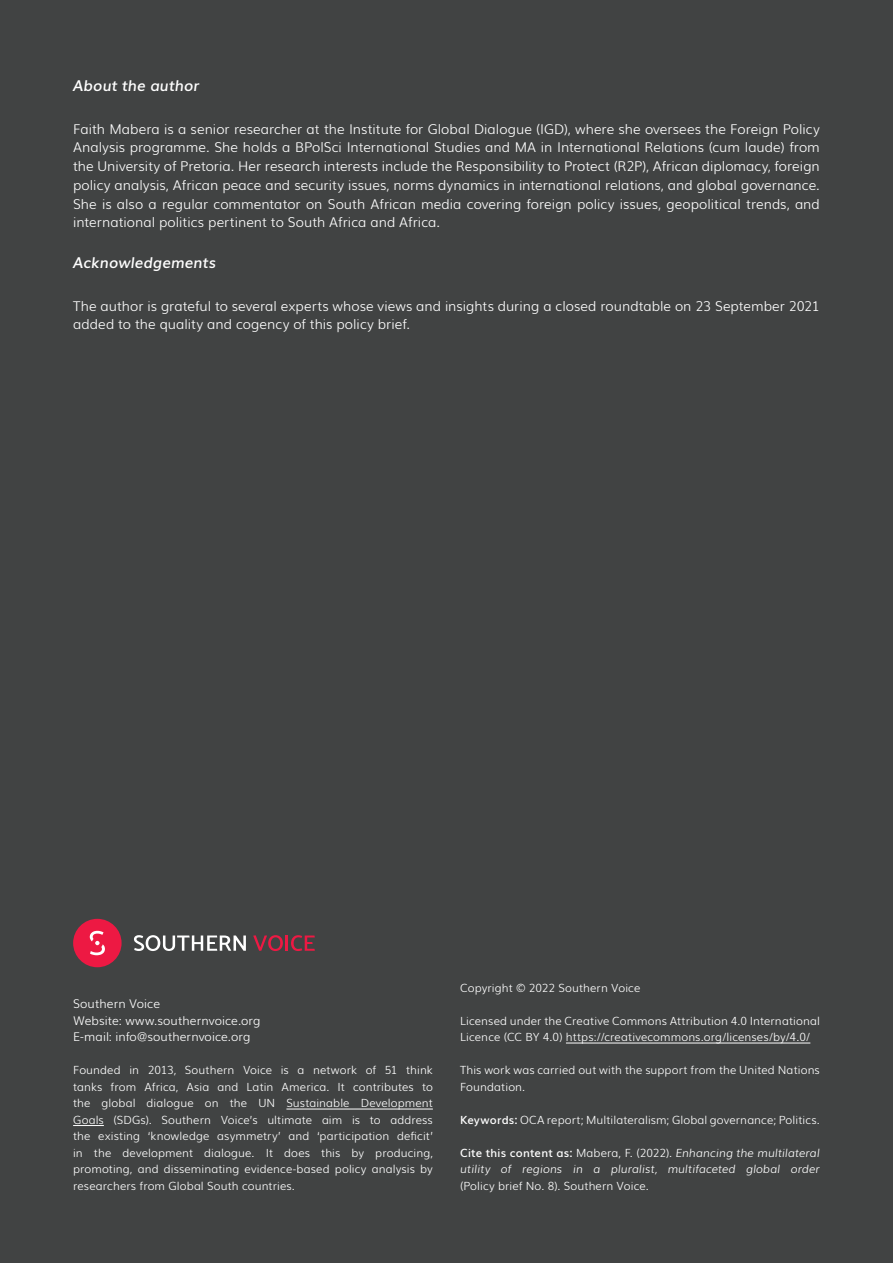
<style>
.page{position:relative;width:893px;height:1263px;background:#414343}
.page>*{position:absolute;margin:0;border:0;box-sizing:border-box;transform-origin:0 0}
.Cuerpo_Texto{font:italic 600 15px "Muli";letter-spacing:.005em;color:#fff}
.Cuerpo_Texto-2{font:300 13.5px/18.8px "Muli";letter-spacing:.005em;color:#fff;text-align:justify}
.Cuerpo_Texto-3{font:300 12px "Muli";letter-spacing:.005em;color:#fff}
.Cuerpo_Texto-4{font:300 11.25px/16.5px "Muli";letter-spacing:.01em;color:#fff}
.Cuerpo_Texto-5{font:italic 300 11.25px/16.5px "Muli";letter-spacing:.005em;color:#fff;text-align:justify}
.s1{font-weight:600}
.s2{font-weight:600;font-style:normal}
.s3{font-style:normal}
</style>
<div class="page">
<hr style="left:286px;top:1109px;width:147px;height:1px;background:#fff">
<hr style="left:73px;top:1125px;width:31px;height:1px;background:#fff">
<hr style="left:566px;top:1043px;width:244px;height:1px;background:#fff">
<svg style="left:134px;top:935px;width:112px;height:16px"></svg>
<svg style="left:253px;top:935px;width:62px;height:16px"></svg>
<div style="left:73px;top:919px;width:49px;height:48px;background:#ed1943;border-radius:50%"></div>
<svg style="left:90px;top:931px;width:15px;height:24px"></svg>
<p class="Cuerpo_Texto" style="left:73px;top:73px;width:128px">About the author</p>
<p class="Cuerpo_Texto-2" style="left:73px;top:118px;width:748px">Faith Mabera is a senior researcher at the Institute for Global Dialogue (IGD), where she oversees the Foreign Policy Analysis programme. She holds a BPolSci International Studies and MA in International Relations (cum laude) from the University of Pretoria. Her research interests include the Responsibility to Protect (R2P), African diplomacy, foreign policy analysis, African peace and security issues, norms dynamics in international relations, and global governance.<br>She is also a regular commentator on South African media covering foreign policy issues, geopolitical trends, and international politics pertinent to South Africa and Africa.</p>
<p class="Cuerpo_Texto" style="left:73px;top:250px;width:144px">Acknowledgements</p>
<p class="Cuerpo_Texto-2" style="left:73px;top:295px;width:748px">The author is grateful to several experts whose views and insights during a closed roundtable on 23 September 2021 added to the quality and cogency of this policy brief.</p>
<p class="Cuerpo_Texto-3" style="left:73px;top:994px;width:88px">Southern Voice</p>
<p class="Cuerpo_Texto-3" style="left:73px;top:1011px;width:189px">Website: www.southernvoice.org</p>
<p class="Cuerpo_Texto-3" style="left:73px;top:1027px;width:179px">E-mail: info@southernvoice.org</p>
<p class="Cuerpo_Texto-4" style="left:73px;top:1061px;width:361px;text-align:justify">Founded in 2013, Southern Voice is a network of 51 think tanks from Africa, Asia and Latin America. It contributes to the global dialogue on the UN Sustainable Development Goals (SDGs). Southern Voice’s ultimate aim is to address the existing ‘knowledge asymmetry’ and ‘participation deficit’ in the development dialogue. It does this by producing, promoting, and disseminating evidence-based policy analysis by researchers from Global South countries.</p>
<p class="Cuerpo_Texto-4" style="left:460px;top:979px;width:182px">Copyright © 2022 Southern Voice</p>
<p class="Cuerpo_Texto-4" style="left:460px;top:1012px;width:361px">Licensed under the Creative Commons Attribution 4.0 International<br>Licence (CC BY 4.0) https://creativecommons.org/licenses/by/4.0/</p>
<p class="Cuerpo_Texto-4" style="left:460px;top:1061px;width:361px">This work was carried out with the support from the United Nations<br>Foundation.</p>
<p class="Cuerpo_Texto-4" style="left:460px;top:1111px;width:361px"><span class="s1">Keywords:</span> OCA report; Multilateralism; Global governance; Politics.</p>
<p class="Cuerpo_Texto-5" style="left:460px;top:1144px;width:361px"><span class="s2">Cite this content as:</span> <span class="s3">Mabera, F. (2022).</span> Enhancing the multilateral utility of regions in a pluralist, multifaceted global order <span class="s3">(Policy brief No. 8). Southern Voice.</span></p>
</div>
